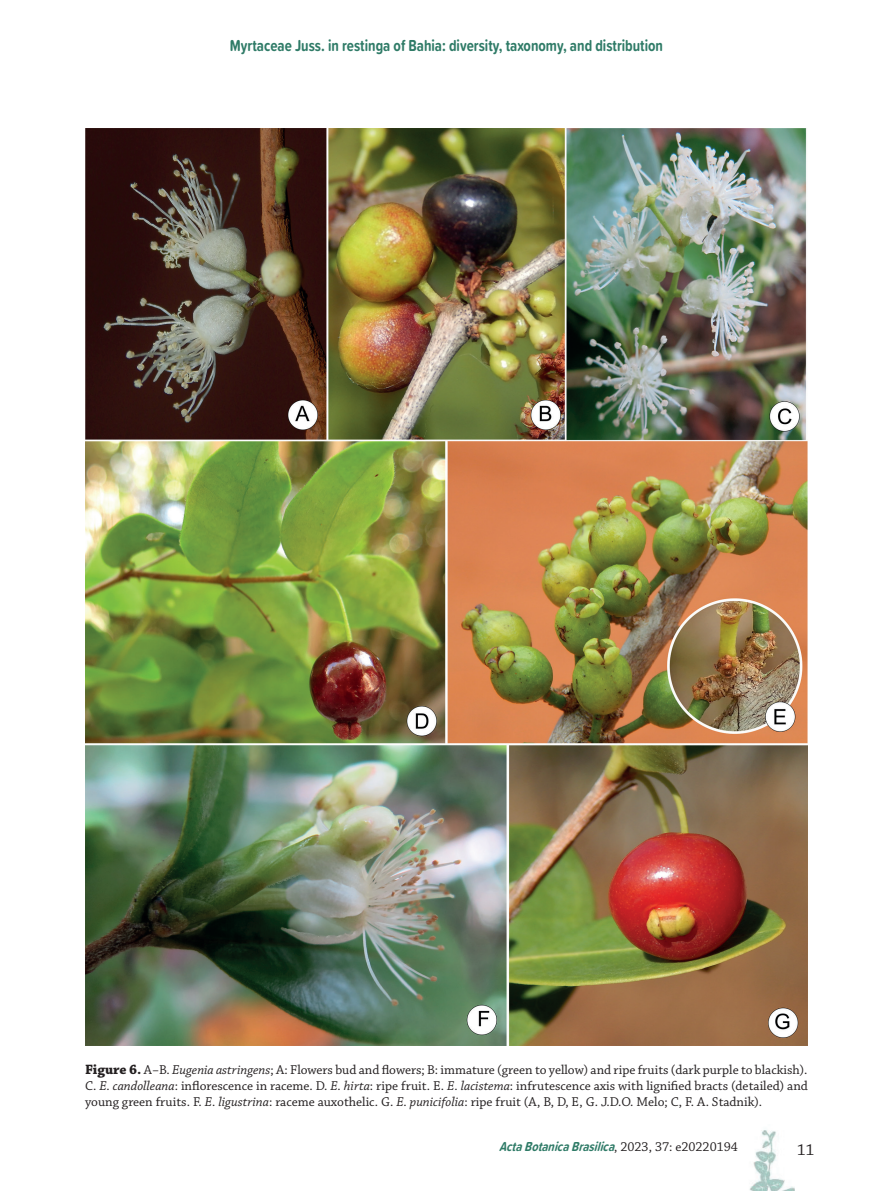
<style>
.page{position:relative;width:893px;height:1191px;background:#fff}
.page>*{position:absolute;margin:0;border:0;box-sizing:border-box;transform-origin:0 0}
.t1{font:700 16.5px "Proxima Soft Cond";color:#2f7b67;scale:.91 1}
.t2{font:16.5px "Chaparral Pro";color:#231f20}
.t3{font:13.5px/16.2px "Chaparral Pro";color:#231f20;text-align:justify}
.t4{font:italic 700 13.5px "Proxima Soft Cond";color:#2f7b67;scale:.95 1}
.s1{font-weight:700;font-size:14.25px}
.s2{font-style:italic}
.s3{font-family:"Chaparral Pro";font-weight:400;font-style:normal;color:#231f20}
</style>
<div class="page">
<img style="left:749px;top:1130px;width:45px;height:61px">
<img style="left:85px;top:129px;width:723px;height:916px">
<p class="t1" style="left:230px;top:33px;width:477px">Myrtaceae Juss. in restinga of Bahia: diversity, taxonomy, and distribution</p>
<p class="t3" style="left:85px;top:1061px;width:724px"><span class="s1">Figure 6.</span> A−B. <span class="s2">Eugenia astringens</span>; A: Flowers bud and flowers; B: immature (green to yellow) and ripe fruits (dark purple to blackish).<br>C. <span class="s2">E. candolleana</span>: inflorescence in raceme. D. <span class="s2">E. hirta</span>: ripe fruit. E. <span class="s2">E. lacistema</span>: infrutescence axis with lignified bracts (detailed) and young green fruits. F. <span class="s2">E. ligustrina</span>: raceme auxothelic. G. <span class="s2">E. punicifolia</span>: ripe fruit (A, B, D, E, G. J.D.O. Melo; C, F. A. Stadnik).</p>
<p class="t4" style="left:499px;top:1136px;width:253px">ActaBotanicaBrasilica<span class="s3">, 2 0 2 3 , 3 7 : e 2 0 2 2 0 1 9 4</span></p>
<p class="t2" style="left:797px;top:1141px;width:19px">11</p>
</div>
